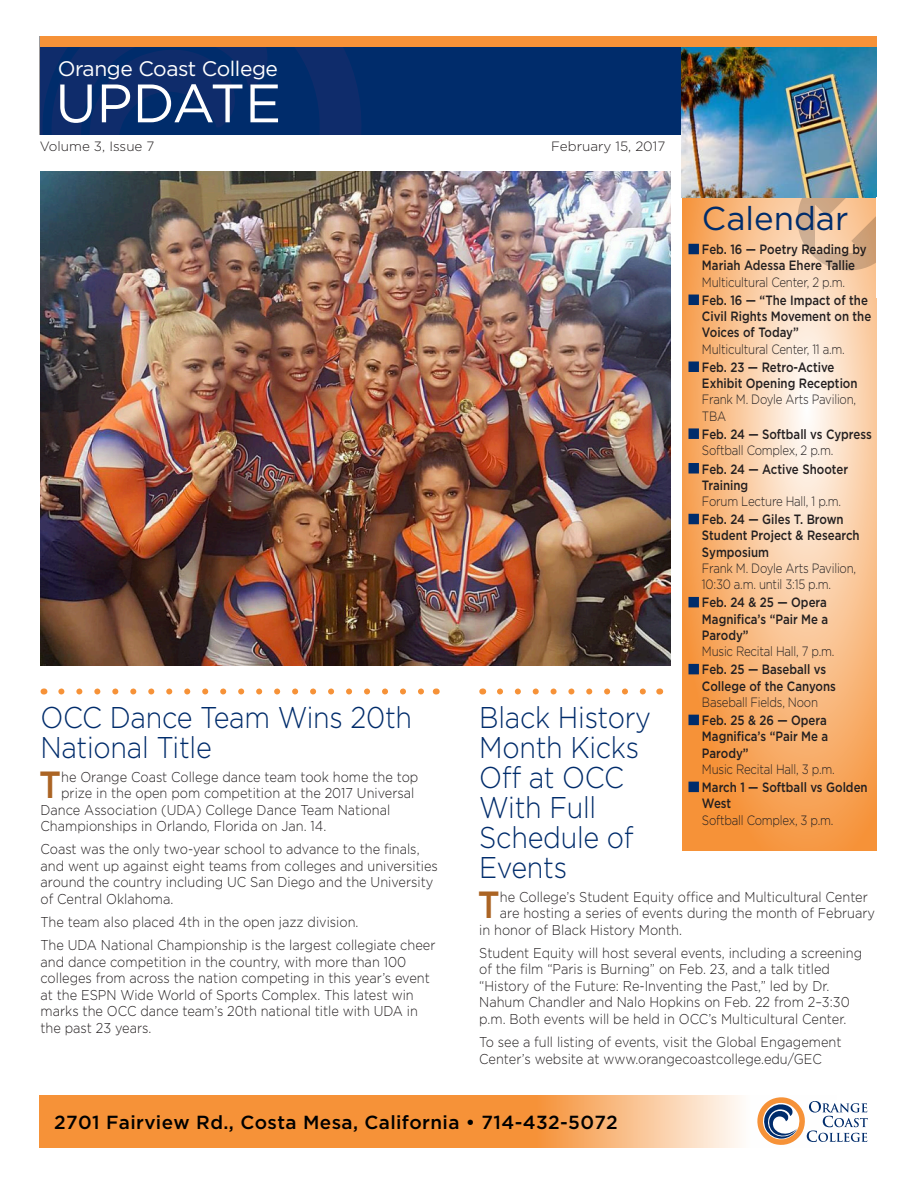
<style>
.page{position:relative;width:918px;height:1188px;background:#fff}
.page>*{position:absolute;margin:0;border:0;box-sizing:border-box;transform-origin:0 0}
.t1{font:54px "Gotham";color:#fff}
.t2{font:500 37.8px "Gotham";color:#ab6424;scale:.9 1}
.t3{font:33px "Gotham";color:#002c6b}
.t4{font:300 30px/30px "Gotham";letter-spacing:-.01em;color:#002c6b;scale:.9 1}
.t5{font:21px "Gotham";letter-spacing:-.02em;color:#fff}
.t6{font:500 18.9px "Gotham";letter-spacing:.02em;color:#000}
.t7{font:300 14.25px/16.5px "Gotham";color:#231f20;scale:.9 1}
.t8{font:500 13.5px/16.2px "Gotham";color:#231f20;scale:.85 1}
.t9{font:300 13.5px/16.2px "Gotham";letter-spacing:-.02em;color:#231f20;scale:.85 1}
.t10{font:300 13.5px "Gotham";color:#231f20}
.t11{font:300 13.5px "Gotham";letter-spacing:-.02em;color:#231f20}
</style>
<div class="page">
<svg style="left:682px;top:197px;width:195px;height:653px"></svg>
<div style="left:688px;top:782px;width:11px;height:10px;background:#002c6b"></div>
<div style="left:688px;top:715px;width:11px;height:10px;background:#002c6b"></div>
<div style="left:688px;top:664px;width:11px;height:10px;background:#002c6b"></div>
<div style="left:688px;top:597px;width:11px;height:10px;background:#002c6b"></div>
<div style="left:688px;top:514px;width:11px;height:10px;background:#002c6b"></div>
<div style="left:688px;top:463px;width:11px;height:11px;background:#002c6b"></div>
<div style="left:688px;top:428px;width:11px;height:11px;background:#002c6b"></div>
<div style="left:688px;top:361px;width:11px;height:11px;background:#002c6b"></div>
<div style="left:688px;top:295px;width:11px;height:10px;background:#002c6b"></div>
<div style="left:688px;top:244px;width:11px;height:10px;background:#002c6b"></div>
<svg style="left:500px;top:688px;width:146px;height:6px"></svg>
<svg style="left:61px;top:688px;width:363px;height:6px"></svg>
<div style="left:40px;top:37px;width:837px;height:98px;background:#002c6b"></div>
<img style="left:40px;top:171px;width:631px;height:494px">
<svg style="left:798px;top:197px;width:79px;height:73px"></svg>
<svg style="left:40px;top:47px;width:321px;height:88px"></svg>
<div style="left:40px;top:37px;width:837px;height:10px;background:#f69238"></div>
<img style="left:682px;top:47px;width:195px;height:150px">
<svg style="left:40px;top:1095px;width:701px;height:53px;fill:#f69238"></svg>
<svg style="left:757px;top:1097px;width:111px;height:48px"></svg>
<h1 class="t5" style="left:58px;top:57px;width:222px">Orange Coast College</h1>
<h1 class="t1" style="left:56px;top:73px;width:227px">UPDATE</h1>
<p class="t11" style="left:40px;top:138px;width:116px">Volume 3, Issue 7</p>
<p class="t10" style="left:551px;top:138px;width:116px">February 15, 2017</p>
<h2 class="t3" style="left:702px;top:200px;width:148px">Calendar</h2>
<p class="t8" style="left:702px;top:241px;width:195px">Feb. 16 — Poetry Readi g by<br>Mariah Adessa Ehere Tallie</p>
<p class="t9" style="left:702px;top:274px;width:170px">Multicultural Center, 2 .m.</p>
<p class="t8" style="left:702px;top:292px;width:201px">Feb. 16 — “The Impact of the<br>Civil Rights Moveme t o the<br>Voices of Today”</p>
<p class="t9" style="left:702px;top:341px;width:170px">Multicultural Center, 11 a.m.</p>
<p class="t8" style="left:702px;top:359px;width:176px">Feb. 23 — Retro-Active<br>Exhibit Ope i g Receptio</p>
<p class="t9" style="left:702px;top:391px;width:183px">Frank M. Doyle Arts Pavilion,<br>TBA</p>
<p class="t8" style="left:702px;top:426px;width:201px">Feb. 24 — Softball vs Cypress</p>
<p class="t9" style="left:702px;top:442px;width:156px">Softball Com lex, 2 .m.</p>
<p class="t8" style="left:702px;top:460px;width:173px">Feb. 24 — Active Shooter<br>Trai i g</p>
<p class="t9" style="left:702px;top:493px;width:165px">Forum Lecture Hall, 1 .m.</p>
<p class="t8" style="left:702px;top:511px;width:187px">Feb. 24 — Giles T. Brow<br>Stude t Project &amp; Research<br>Symposium</p>
<p class="t9" style="left:702px;top:560px;width:183px">Frank M. Doyle Arts Pavilion,<br>10:30 a.m. until 3:15 .m.</p>
<p class="t8" style="left:702px;top:594px;width:150px;text-align:justify">Feb. 24 &amp; 25 — Opera Mag ifca’s “Pair Me a Parody”</p>
<p class="t9" style="left:702px;top:643px;width:157px">Music Recital Hall, 7 .m.</p>
<h2 class="t4" style="left:40px;top:702px;width:414px">OCC Dance Team Wins 20th<br>National Title</h2>
<p class="t2" style="left:39px;top:763px;width:26px">T</p>
<p class="t7" style="left:61px;top:768px;width:389px">he Orange Coast College dance team took home the to</p>
<p class="t7" style="left:70px;top:785px;width:385px">rize in the o en om com etition at the 2017 Universal</p>
<p class="t7" style="left:40px;top:801px;width:390px">Dance Association (UDA) College Dance Team National</p>
<p class="t7" style="left:40px;top:818px;width:319px">Cham ionshi s in Orlando, Florida on Jan. 14.</p>
<p class="t7" style="left:40px;top:841px;width:443px">Coast was the only two-year school to advance to the fnals, and went u against eight teams from colleges and universities around the country including UC San Diego and the University of Central Oklahoma.</p>
<p class="t7" style="left:40px;top:914px;width:355px">The team also laced 4th in the o en jazz division.</p>
<p class="t7" style="left:40px;top:937px;width:440px">The UDA National Cham ionshi is the largest collegiate cheer and dance com etition in the country, with more than 100 colleges from across the nation com eting in this year’s event at the ESPN Wide World of S orts Com lex. This latest win marks the OCC dance team’s 20th national title with UDA in the ast 23 years.</p>
<p class="t8" style="left:702px;top:661px;width:159px">Feb. 25 — Baseball vs<br>College of the Ca yo s</p>
<p class="t9" style="left:702px;top:694px;width:138px">Baseball Fields, Noon</p>
<p class="t8" style="left:702px;top:712px;width:150px">Feb. 25 &amp; 26 — Opera<br>Mag ifca’s “Pair Me a</p>
<h2 class="t4" style="left:479px;top:702px;width:192px">Black History</h2>
<h2 class="t4" style="left:479px;top:732px;width:179px">Month Kicks</h2>
<p class="t8" style="left:702px;top:744px;width:56px">Parody”</p>
<h2 class="t4" style="left:479px;top:762px;width:162px">Off at OCC</h2>
<p class="t9" style="left:702px;top:761px;width:158px">Music Recital Hall, 3 .m.</p>
<p class="t8" style="left:702px;top:779px;width:188px">March 1 — Softball vs Golde</p>
<h2 class="t4" style="left:479px;top:792px;width:132px">With Full</h2>
<p class="t8" style="left:702px;top:795px;width:36px">West</p>
<p class="t9" style="left:702px;top:811px;width:156px">Softball Com lex, 3 .m.</p>
<h2 class="t4" style="left:479px;top:822px;width:173px">Schedule of<br>Events</h2>
<p class="t2" style="left:478px;top:883px;width:26px">T</p>
<p class="t7" style="left:500px;top:888px;width:410px">he College’s Student Equity offce and Multicultural Center</p>
<p class="t7" style="left:500px;top:905px;width:418px">are hosting a series of events during the month of February</p>
<p class="t7" style="left:479px;top:921px;width:227px">in honor of Black History Month.</p>
<p class="t7" style="left:479px;top:944px;width:427px">Student Equity will host several events, including a screening</p>
<p class="t7" style="left:479px;top:961px;width:391px">of the flm “Paris is Burning” on Feb. 23, and a talk titled</p>
<p class="t7" style="left:479px;top:977px;width:390px">“History of the Future: Re-Inventing the Past,” led by Dr.</p>
<p class="t7" style="left:479px;top:994px;width:413px">Nahum Chandler and Nalo Ho kins on Feb. 22 from 2–3:30</p>
<p class="t7" style="left:488px;top:1010px;width:400px">.m. Both events will be held in OCC’s Multicultural Center.</p>
<p class="t7" style="left:479px;top:1034px;width:404px">To see a full listing of events, visit the Global Engagement<br>Center’s website at www.orangecoastcollege.edu/GEC</p>
<p class="t6" style="left:54px;top:1111px;width:565px">2701 Fairview Rd., Costa Mesa, Califor ia • 714-432-5072</p>
</div>
